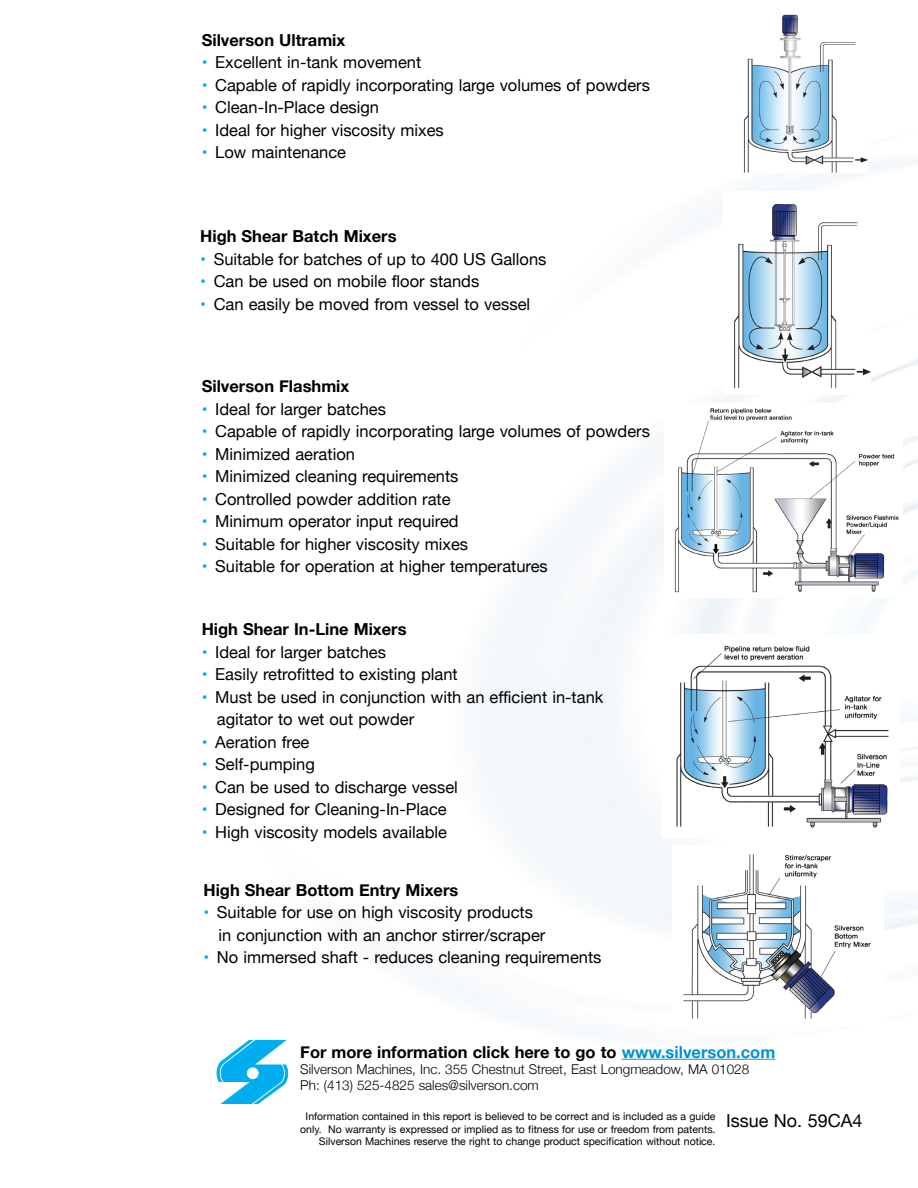
<style>
.page{position:relative;width:918px;height:1188px;background:#fff}
.page>*{position:absolute;margin:0;border:0;box-sizing:border-box;transform-origin:0 0}
.t1{font:18px "Helvetica Neue";color:#000}
.t2{font:16.5px/22.5px "Helvetica Neue";color:#000}
.t3{font:700 16.5px "Helvetica Neue";color:#000}
.t4{font:300 13.5px/16.2px "Helvetica Neue";color:#000}
.t5{font:10.5px/12.6px "Helvetica Neue";color:#000;text-align:right}
.s1{color:#00aeef}
.s2{color:#0093d0}
</style>
<div class="page">
<hr style="left:622px;top:1059px;width:153px;height:1px;background:#0093d0">
<svg style="left:217px;top:1039px;width:72px;height:65px"></svg>
<div style="left:246px;top:1067px;width:13px;height:13px;background:#fff;border-radius:50%"></div>
<div style="left:246px;top:1066px;width:14px;height:14px;border:1px solid #00aeef;border-radius:50%"></div>
<img style="left:676px;top:645px;width:213px;height:183px">
<img style="left:683px;top:854px;width:188px;height:165px">
<img style="left:743px;top:14px;width:125px;height:158px">
<img style="left:674px;top:408px;width:225px;height:185px">
<img style="left:734px;top:204px;width:136px;height:185px">
<p class="t3" style="left:202px;top:27px;width:145px">Silverson Ultramix</p>
<p class="t2" style="left:202px;top:52px;width:221px"><span class="s1">•</span> Excellent in-tank movement</p>
<p class="t2" style="left:202px;top:75px;width:450px"><span class="s1">•</span> Capable of rapidly incorporating large volumes of powders</p>
<p class="t2" style="left:202px;top:97px;width:179px"><span class="s1">•</span> Clean-In-Place design</p>
<p class="t2" style="left:202px;top:120px;width:244px"><span class="s1">•</span> Ideal for higher viscosity mixes</p>
<p class="t2" style="left:202px;top:142px;width:146px"><span class="s1">•</span> Low maintenance</p>
<p class="t3" style="left:200px;top:223px;width:198px">High Shear Batch Mixers</p>
<p class="t2" style="left:200px;top:249px;width:348px"><span class="s1">•</span> Suitable for batches of up to 400 US Gallons</p>
<p class="t2" style="left:200px;top:271px;width:281px"><span class="s1">•</span> Can be used on mobile floor stands</p>
<p class="t2" style="left:200px;top:294px;width:331px"><span class="s1">•</span> Can easily be moved from vessel to vessel</p>
<p class="t3" style="left:202px;top:373px;width:149px">Silverson Flashmix</p>
<p class="t2" style="left:202px;top:399px;width:186px"><span class="s1">•</span> Ideal for larger batches</p>
<p class="t2" style="left:202px;top:421px;width:450px"><span class="s1">•</span> Capable of rapidly incorporating large volumes of powders</p>
<p class="t2" style="left:202px;top:444px;width:155px"><span class="s1">•</span> Minimized aeration</p>
<p class="t2" style="left:202px;top:466px;width:258px"><span class="s1">•</span> Minimized cleaning requirements</p>
<p class="t2" style="left:202px;top:489px;width:250px"><span class="s1">•</span> Controlled powder addition rate</p>
<p class="t2" style="left:202px;top:511px;width:258px"><span class="s1">•</span> Minimum operator input required</p>
<p class="t2" style="left:202px;top:534px;width:268px"><span class="s1">•</span> Suitable for higher viscosity mixes</p>
<p class="t2" style="left:202px;top:556px;width:348px"><span class="s1">•</span> Suitable for operation at higher temperatures</p>
<p class="t3" style="left:202px;top:616px;width:206px">High Shear In-Line Mixers</p>
<p class="t2" style="left:202px;top:641px;width:186px"><span class="s1">•</span> Ideal for larger batches</p>
<p class="t2" style="left:202px;top:664px;width:258px"><span class="s1">•</span> Easily retrofitted to existing plant</p>
<p class="t2" style="left:217px;top:686px;width:388px;text-indent:-15px"><span class="s1">•</span> Must be used in conjunction with an efficient in-tank agitator to wet out powder</p>
<p class="t2" style="left:202px;top:731px;width:109px"><span class="s1">•</span> Aeration free</p>
<p class="t2" style="left:202px;top:754px;width:115px"><span class="s1">•</span> Self-pumping</p>
<p class="t2" style="left:202px;top:776px;width:258px"><span class="s1">•</span> Can be used to discharge vessel</p>
<p class="t2" style="left:202px;top:799px;width:247px"><span class="s1">•</span> Designed for Cleaning-In-Place</p>
<p class="t2" style="left:202px;top:821px;width:247px"><span class="s1">•</span> High viscosity models available</p>
<p class="t3" style="left:203px;top:877px;width:256px">High Shear Bottom Entry Mixers</p>
<p class="t2" style="left:219px;top:902px;width:328px;text-indent:-15px"><span class="s1">•</span> Suitable for use on high viscosity products in conjunction with an anchor stirrer/scraper</p>
<p class="t2" style="left:203px;top:947px;width:400px"><span class="s1">•</span> No immersed shaft - reduces cleaning requirements</p>
<p class="t3" style="left:300px;top:1039px;width:477px">For more information click here to go to <span class="s2">www.silverson.com</span></p>
<p class="t4" style="left:300px;top:1060px;width:450px">Silverson Machines, Inc. 355 Chestnut Street, East Longmeadow, MA 01028<br>Ph: (413) 525-4825 sales@silverson.com</p>
<p class="t5" style="left:300px;top:1110px;width:417px">Information contained in this report is believed to be correct and is included as a guide only. No warranty is expressed or implied as to fitness for use or freedom from patents.<br>Silverson Machines reserve the right to change product specification without notice.</p>
<p class="t1" style="left:726px;top:1108px;width:138px">Issue No. 59CA4</p>
</div>
